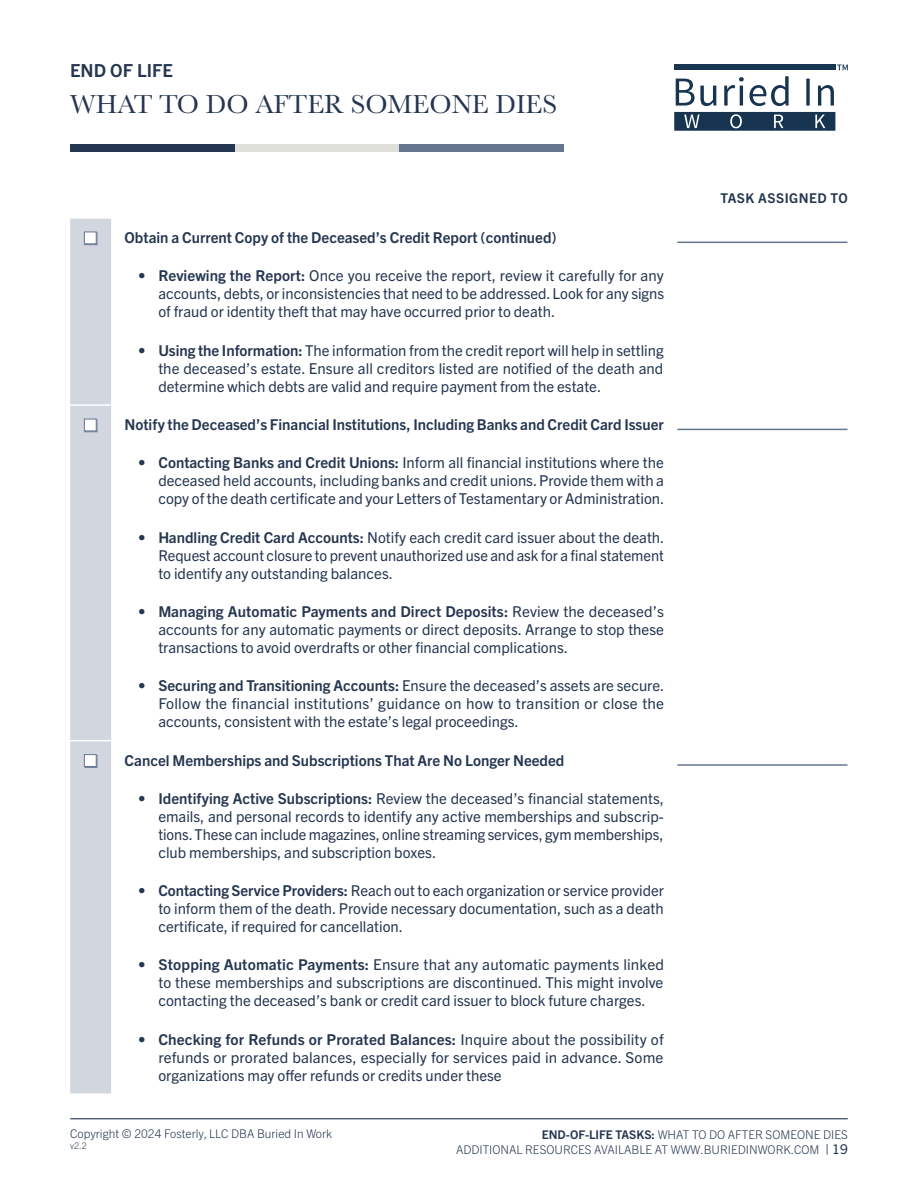
<style>
.page{position:relative;width:918px;height:1188px;background:#fff}
.page>*{position:absolute;margin:0;border:0;box-sizing:border-box;transform-origin:0 0}
.t1{font:27px "Baskerville";color:#253650}
.t2{font:700 18px "Trade Gothic Next LT Pro";color:#253650}
.t3{font:15px/18px "Trade Gothic Next LT Pro";color:#253650;text-align:justify}
.Checklist{font:700 15px "Trade Gothic Next LT Pro";color:#253650}
.Checklist-2{font:700 13.5px "Trade Gothic Next LT Pro";letter-spacing:.04em;color:#253650}
.t4{font:300 12px "Trade Gothic Next LT Pro";color:#253650}
.t5{font:300 9px "Trade Gothic Next LT Pro";color:#253650}
.s1{font-weight:700}
.s2{font-weight:400;font-size:13.5px}
</style>
<div class="page">
<hr style="left:70px;top:1118px;width:778px;height:1px;background:#253650">
<div style="left:70px;top:144px;width:165px;height:7px;background:#253650"></div>
<div style="left:235px;top:144px;width:165px;height:7px;background:#e0e0db"></div>
<div style="left:400px;top:144px;width:164px;height:7px;background:#65768f"></div>
<div style="left:674px;top:64px;width:161px;height:6px;background:#173451"></div>
<svg style="left:676px;top:76px;width:158px;height:30px"></svg>
<svg style="left:674px;top:112px;width:161px;height:19px;background:#2d4762"></svg>
<svg style="left:837px;top:65px;width:11px;height:5px"></svg>
<div style="left:70px;top:219px;width:41px;height:874px;background:#d2d7df"></div>
<hr style="left:70px;top:740px;width:41px;height:1px;background:#fff">
<hr style="left:70px;top:404px;width:41px;height:2px;background:#fff">
<svg style="left:85px;top:244px;width:12px;height:1px"></svg>
<div style="left:84px;top:231px;width:13px;height:13px;background:#fff;border:1px solid #65768f"></div>
<hr style="left:677px;top:242px;width:171px;height:1px;background:#65768f">
<svg style="left:85px;top:431px;width:12px;height:1px"></svg>
<div style="left:84px;top:419px;width:13px;height:12px;background:#fff;border:1px solid #65768f"></div>
<hr style="left:677px;top:429px;width:171px;height:1px;background:#65768f">
<div style="left:85px;top:755px;width:12px;height:13px;background:#76859b"></div>
<div style="left:84px;top:754px;width:13px;height:13px;background:#fff;border:1px solid #65768f"></div>
<hr style="left:677px;top:764px;width:171px;height:2px;background:#65768f">
<p class="t2" style="left:70px;top:58px;width:104px">END OF LIFE</p>
<p class="t1" style="left:70px;top:87px;width:488px">WHAT TO DO AFTER SOMEONE DIES</p>
<p class="Checklist" style="left:125px;top:227px;width:434px">Obtain a Current Copy of the Deceased’s Credit Report (continued)</p>
<p class="t3" style="left:158px;top:266px;width:507px;text-indent:-20px"><span class="s1">• Reviewing the Report:</span> Once you receive the report, review it carefully for any accounts, debts, or inconsistencies that need to be addressed. Look for any signs of fraud or identity theft that may have occurred prior to death.</p>
<p class="t3" style="left:158px;top:340px;width:507px;text-indent:-20px"><span class="s1">• Using the Information:</span> The information from the credit report will help in settling the deceased’s estate. Ensure all creditors listed are notified of the death and determine which debts are valid and require payment from the estate.</p>
<p class="Checklist" style="left:125px;top:414px;width:541px">Notify the Deceased’s Financial Institutions, Including Banks and Credit Card Issuer</p>
<p class="t3" style="left:158px;top:453px;width:508px;text-indent:-20px"><span class="s1">• Contacting Banks and Credit Unions:</span> Inform all financial institutions where the deceased held accounts, including banks and credit unions. Provide them with a copy of the death certificate and your Letters of Testamentary or Administration.</p>
<p class="t3" style="left:158px;top:527px;width:508px;text-indent:-20px"><span class="s1">• Handling Credit Card Accounts:</span> Notify each credit card issuer about the death.<br>Request account closure to prevent unauthorized use and ask for a final statement to identify any outstanding balances.</p>
<p class="t3" style="left:158px;top:601px;width:507px;text-indent:-20px"><span class="s1">• Managing Automatic Payments and Direct Deposits:</span> Review the deceased’s accounts for any automatic payments or direct deposits. Arrange to stop these transactions to avoid overdrafts or other financial complications.</p>
<p class="t3" style="left:158px;top:676px;width:508px;text-indent:-20px"><span class="s1">• Securing and Transitioning Accounts:</span> Ensure the deceased’s assets are secure.<br>Follow the financial institutions’ guidance on how to transition or close the accounts, consistent with the estate’s legal proceedings.</p>
<p class="Checklist" style="left:125px;top:750px;width:441px">Cancel Memberships and Subscriptions That Are No Longer Needed</p>
<p class="t3" style="left:158px;top:789px;width:507px;text-indent:-20px"><span class="s1">• Identifying Active Subscriptions:</span> Review the deceased’s financial statements, emails, and personal records to identify any active memberships and subscrip&shy;tions. These can include magazines, online streaming services, gym memberships, club memberships, and subscription boxes.</p>
<p class="t3" style="left:158px;top:881px;width:507px;text-indent:-20px"><span class="s1">• Contacting Service Providers:</span> Reach out to each organization or service provider to inform them of the death. Provide necessary documentation, such as a death certificate, if required for cancellation.</p>
<p class="t3" style="left:158px;top:955px;width:507px;text-indent:-20px"><span class="s1">• Stopping Automatic Payments:</span> Ensure that any automatic payments linked to these memberships and subscriptions are discontinued. This might involve contacting the deceased’s bank or credit card issuer to block future charges.</p>
<p class="t3" style="left:158px;top:1029px;width:507px;text-indent:-20px"><span class="s1">• Checking for Refunds or Prorated Balances:</span> Inquire about the possibility of refunds or prorated balances, especially for services paid in advance. Some organizations may offer refunds or credits under these</p>
<p class="Checklist-2" style="left:720px;top:189px;width:129px">TASK ASSIGNED TO</p>
<p class="t4" style="left:70px;top:1125px;width:263px">Copyright © 2024 Fosterly, LLC DBA Buried In Work</p>
<p class="t5" style="left:70px;top:1139px;width:18px">v2.2</p>
<p class="t4" style="left:542px;top:1126px;width:307px"><span class="s1">END-OF-LIFE TASKS:</span> WHAT TO DO AFTER SOMEONE DIES</p>
<p class="t4" style="left:456px;top:1141px;width:393px">ADDITIONAL RESOURCES AVAILABLE AT WWW.BURIEDINWORK.COM <span class="s2">| 19</span></p>
</div>
